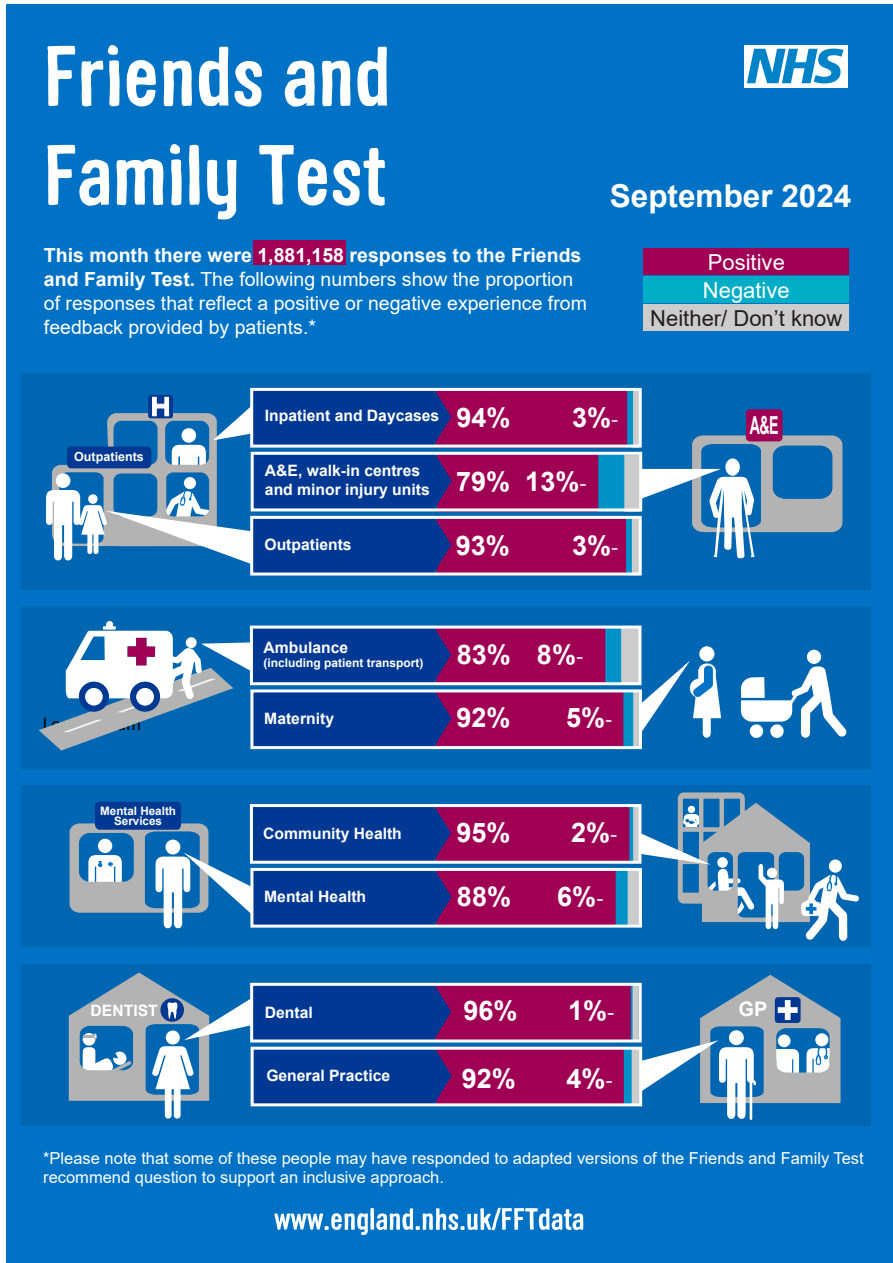
<style>
.page{position:relative;width:893px;height:1263px;background:#fff}
.page>*{position:absolute;margin:0;border:0;box-sizing:border-box;transform-origin:0 0}
.t1{font:700 31.5px "Arial";color:#fff}
.t2{font:700 27px "Arial";color:#fff}
.t3{font:700 24.75px "Arial";color:#fff;scale:.57 1}
.t4{font:22.05px "Arial";color:#231f20}
.t5{font:22.05px/28px "Arial";color:#fff}
.t6{font:700 19.95px "Arial";color:#fff}
.t7{font:19.5px/24px "Arial";color:#fff}
.t8{font:16.5px/19.8px "Arial";color:#fff}
.t9{font:700 15.75px/18.9px "Arial";color:#fff}
.t10{font:700 12.6px "Arial";color:#fff}
.t11{font:700 12px "Arial";color:#fff}
.t12{font:700 11.7px/10.5px "Arial";color:#fff;text-align:center}
.s1{font-weight:700}
.s2{font-family:"Calibri";font-weight:400;font-size:24px}
</style>
<div class="page">
<div style="left:7px;top:5px;width:886px;height:1258px;background:#0072c6"></div>
<div style="left:21px;top:373px;width:850px;height:217px;background:#0066b2"></div>
<div style="left:21px;top:607px;width:850px;height:162px;background:#0066b2"></div>
<div style="left:21px;top:785px;width:850px;height:162px;background:#0066b2"></div>
<div style="left:21px;top:964px;width:850px;height:162px;background:#0066b2"></div>
<div style="left:744px;top:46px;width:104px;height:42px;background:#fff"></div>
<svg style="left:747px;top:49px;width:96px;height:34px"></svg>
<svg style="left:47px;top:46px;width:28px;height:60px"></svg>
<svg style="left:81px;top:45px;width:39px;height:61px"></svg>
<svg style="left:127px;top:60px;width:29px;height:47px"></svg>
<svg style="left:163px;top:61px;width:29px;height:45px"></svg>
<svg style="left:199px;top:47px;width:63px;height:60px"></svg>
<svg style="left:285px;top:60px;width:30px;height:47px"></svg>
<svg style="left:322px;top:61px;width:28px;height:45px"></svg>
<svg style="left:357px;top:47px;width:30px;height:59px"></svg>
<svg style="left:47px;top:145px;width:62px;height:61px"></svg>
<svg style="left:116px;top:159px;width:47px;height:46px"></svg>
<svg style="left:170px;top:144px;width:12px;height:61px"></svg>
<svg style="left:189px;top:145px;width:11px;height:60px"></svg>
<svg style="left:207px;top:160px;width:30px;height:59px"></svg>
<svg style="left:259px;top:145px;width:68px;height:61px"></svg>
<svg style="left:333px;top:148px;width:52px;height:58px"></svg>
<div style="left:644px;top:248px;width:205px;height:27px;background:#a00054"></div>
<div style="left:644px;top:276px;width:205px;height:27px;background:#00adc6"></div>
<div style="left:644px;top:304px;width:205px;height:27px;background:#ccc"></div>
<svg style="left:274px;top:1208px;width:309px;height:27px"></svg>
<div style="left:253px;top:240px;width:93px;height:25px;background:#a00054"></div>
<div style="left:632px;top:391px;width:7px;height:56px;background:#ccc"></div>
<div style="left:626px;top:391px;width:7px;height:56px;background:#0091c9;border:1px solid #0091c9"></div>
<div style="left:436px;top:390px;width:191px;height:58px;background:#a00054"></div>
<div style="left:623px;top:455px;width:17px;height:57px;background:#ccc;border:1px solid #ccc"></div>
<div style="left:597px;top:455px;width:27px;height:57px;background:#0091c9;border:1px solid #0091c9"></div>
<div style="left:437px;top:454px;width:161px;height:58px;background:#a00054;border:2px solid #a00054"></div>
<div style="left:631px;top:518px;width:9px;height:57px;background:#ccc"></div>
<div style="left:625px;top:518px;width:7px;height:57px;background:#0091c9;border:1px solid #0091c9"></div>
<div style="left:436px;top:518px;width:190px;height:57px;background:#a00054"></div>
<div style="left:620px;top:627px;width:19px;height:57px;background:#ccc;border:1px solid #ccc"></div>
<div style="left:604px;top:627px;width:17px;height:57px;background:#0091c9;border:1px solid #0091c9"></div>
<div style="left:436px;top:627px;width:169px;height:57px;background:#a00054"></div>
<div style="left:632px;top:690px;width:7px;height:57px;background:#ccc;border:1px solid #ccc"></div>
<div style="left:622px;top:690px;width:11px;height:57px;background:#0091c9;border:1px solid #0091c9"></div>
<div style="left:436px;top:690px;width:187px;height:58px;background:#a00054"></div>
<div style="left:632px;top:806px;width:7px;height:56px;background:#ccc;border:1px solid #ccc"></div>
<svg style="left:629px;top:808px;width:4px;height:52px"></svg>
<div style="left:436px;top:805px;width:193px;height:58px;background:#a00054"></div>
<div style="left:627px;top:870px;width:13px;height:56px;background:#ccc;border:1px solid #ccc"></div>
<div style="left:615px;top:870px;width:12px;height:56px;background:#0091c9"></div>
<div style="left:436px;top:869px;width:180px;height:58px;background:#a00054;border:2px solid #a00054"></div>
<svg style="left:632px;top:987px;width:5px;height:51px"></svg>
<hr style="left:630px;top:984px;width:2px;height:57px;background:#0091c9">
<div style="left:435px;top:983px;width:196px;height:58px;background:#a00054;border:2px solid #a00054"></div>
<div style="left:631px;top:1047px;width:9px;height:57px;background:#ccc;border:1px solid #ccc"></div>
<div style="left:623px;top:1047px;width:8px;height:57px;background:#0091c9"></div>
<div style="left:436px;top:1047px;width:188px;height:57px;background:#a00054;border:2px solid #a00054"></div>
<div style="left:699px;top:646px;width:15px;height:15px;background:#fff;border-radius:50%"></div>
<div style="left:807px;top:650px;width:14px;height:14px;background:#fff;border-radius:50%"></div>
<svg style="left:741px;top:666px;width:106px;height:72px"></svg>
<div style="left:250px;top:388px;width:392px;height:60px;border:3px solid #fff"></div>
<div style="left:251px;top:452px;width:391px;height:59px;border:3px solid #fff"></div>
<div style="left:250px;top:516px;width:392px;height:59px;border:3px solid #fff"></div>
<div style="left:250px;top:626px;width:391px;height:59px;border:3px solid #fff"></div>
<div style="left:250px;top:689px;width:392px;height:60px;border:3px solid #fff"></div>
<div style="left:250px;top:804px;width:391px;height:60px;border:3px solid #fff"></div>
<div style="left:250px;top:868px;width:392px;height:59px;border:3px solid #fff"></div>
<div style="left:250px;top:983px;width:392px;height:59px;border:3px solid #fff"></div>
<div style="left:251px;top:1047px;width:391px;height:59px;border:3px solid #fff"></div>
<svg style="left:46px;top:389px;width:406px;height:187px"></svg>
<svg style="left:638px;top:408px;width:204px;height:150px"></svg>
<svg style="left:638px;top:656px;width:83px;height:82px"></svg>
<svg style="left:39px;top:621px;width:412px;height:129px"></svg>
<svg style="left:70px;top:801px;width:381px;height:127px"></svg>
<svg style="left:638px;top:792px;width:221px;height:149px"></svg>
<svg style="left:637px;top:975px;width:204px;height:145px"></svg>
<svg style="left:68px;top:972px;width:384px;height:146px"></svg>
<p class="t7" style="left:44px;top:243px;width:545px"><span class="s1">This month there were 1,881,158 responses to the Friends and Family Test.</span> The following numbers show the proportion of responses that reflect a positive or negative experience from feedback provided by patients.*</p>
<p class="t1" style="left:610px;top:173px;width:243px">September 2024</p>
<p class="t5" style="left:703px;top:248px;width:88px">Positive<br>Negative</p>
<p class="t4" style="left:650px;top:303px;width:194px">Neither/ Don’t know</p>
<p class="t10" style="left:74px;top:448px;width:71px">Outpatients</p>
<p class="t12" style="left:100px;top:805px;width:77px">Mental Health<br>Services</p>
<p class="t9" style="left:265px;top:407px;width:176px">Inpatient and Daycases</p>
<p class="t9" style="left:265px;top:461px;width:166px">A&amp;E, walk-in centres and minor injury units</p>
<p class="t9" style="left:264px;top:535px;width:89px">Outpatients</p>
<h2 class="t2" style="left:456px;top:398px;width:56px">94%</h2>
<h2 class="t2" style="left:572px;top:398px;width:48px">3%<span class="s2">-</span></h2>
<h2 class="t2" style="left:456px;top:463px;width:132px">79% 13%<span class="s2">-</span></h2>
<h2 class="t2" style="left:456px;top:526px;width:56px">93%</h2>
<h2 class="t2" style="left:572px;top:526px;width:48px">3%<span class="s2">-</span></h2>
<p class="t9" style="left:264px;top:638px;width:86px">Ambulance</p>
<p class="t11" style="left:264px;top:655px;width:161px">(including patient transport)</p>
<p class="t9" style="left:264px;top:709px;width:71px">Maternity</p>
<h2 class="t2" style="left:457px;top:635px;width:128px">83% 8%<span class="s2">-</span></h2>
<h2 class="t2" style="left:457px;top:698px;width:56px">92%</h2>
<h2 class="t2" style="left:566px;top:698px;width:48px">5%<span class="s2">-</span></h2>
<p class="t9" style="left:263px;top:824px;width:140px">Community Health</p>
<p class="t9" style="left:264px;top:887px;width:104px">Mental Health</p>
<h2 class="t2" style="left:456px;top:814px;width:56px">95%</h2>
<h2 class="t2" style="left:571px;top:814px;width:48px">2%<span class="s2">-</span></h2>
<h2 class="t2" style="left:457px;top:878px;width:56px">88%</h2>
<h2 class="t2" style="left:557px;top:878px;width:48px">6%<span class="s2">-</span></h2>
<p class="t3" style="left:750px;top:408px;width:52px">A&amp;E</p>
<h2 class="t2" style="left:463px;top:992px;width:56px">96%</h2>
<h2 class="t2" style="left:568px;top:992px;width:48px">1%<span class="s2">-</span></h2>
<p class="t9" style="left:91px;top:1001px;width:69px">DENTIST</p>
<p class="t6" style="left:739px;top:995px;width:30px">GP</p>
<p class="t9" style="left:265px;top:1003px;width:49px">Dental</p>
<p class="t9" style="left:266px;top:1066px;width:125px">General Practice</p>
<h2 class="t2" style="left:462px;top:1060px;width:56px">92%</h2>
<h2 class="t2" style="left:567px;top:1060px;width:48px">4%<span class="s2">-</span></h2>
<p class="t8" style="left:43px;top:1148px;width:822px">*Please note that some of these people may have responded to adapted versions of the Friends and Family Test recommend question to support an inclusive approach.</p>
</div>
